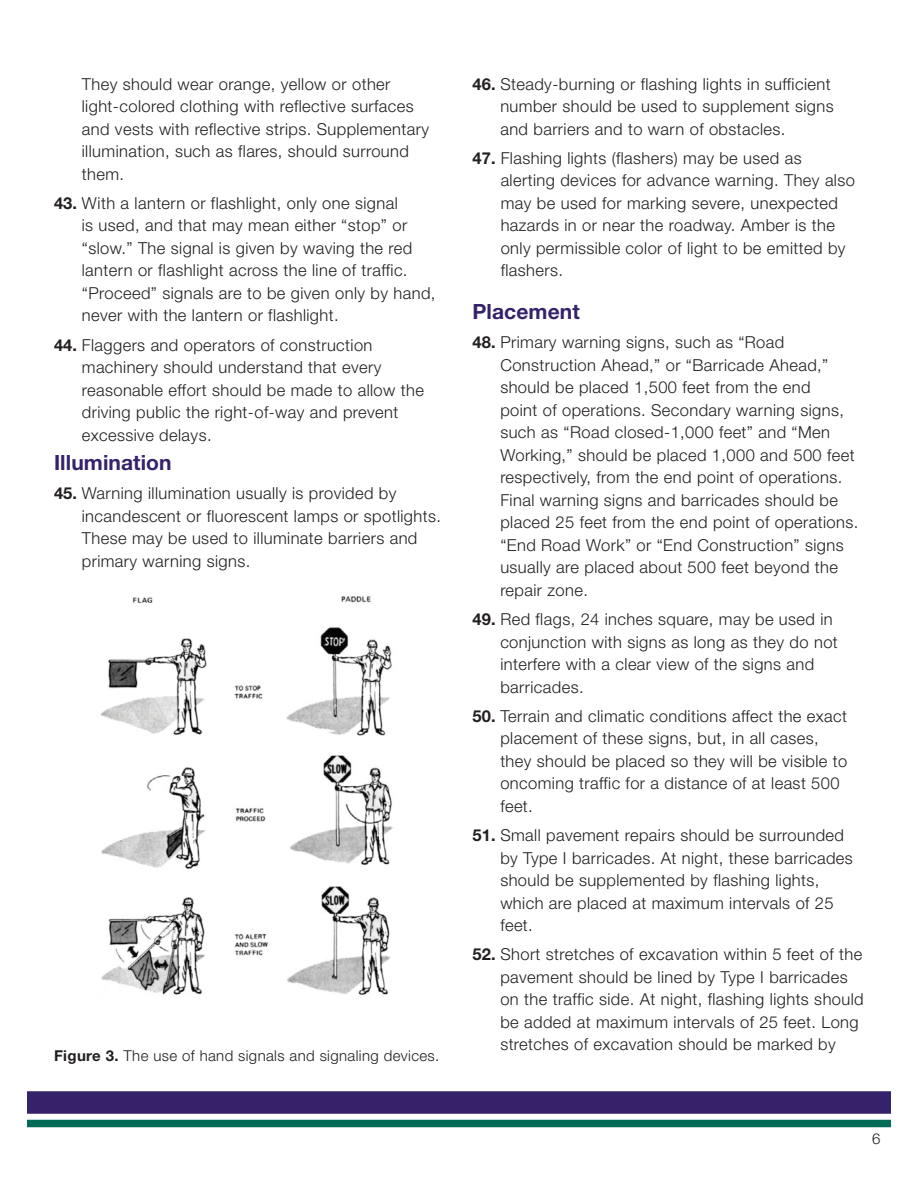
<style>
.page{position:relative;width:918px;height:1188px;background:#fff}
.page>*{position:absolute;margin:0;border:0;box-sizing:border-box;transform-origin:0 0}
.t1{font:700 21px "Helvetica Neue LT Std";letter-spacing:.005em;color:#36226a}
.t2{font:300 16.5px/22.5px "Helvetica Neue LT Std";letter-spacing:.025em;color:#231f20}
.t3{font:300 15px "Helvetica Neue LT Std";letter-spacing:.025em;color:#231f20}
.s1{font-weight:700}
</style>
<div class="page">
<div style="left:27px;top:1091px;width:864px;height:23px;background:#36226a"></div>
<div style="left:27px;top:1120px;width:864px;height:7px;background:#006c55"></div>
<img style="left:100px;top:596px;width:294px;height:399px">
<p class="t2" style="left:82px;top:72px;width:349px">They should wear orange, yellow or other light-colored clothing with reflective surfaces and vests with reflective strips. Supplementary illumination, such as flares, should surround them.</p>
<p class="t2" style="left:82px;top:191px;width:355px;text-indent:-28px"><span class="s1">43.</span> With a lantern or flashlight, only one signal<br>is used, and that may mean either “stop” or “slow.” The signal is given by waving the red lantern or flashlight across the line of traffic. “Proceed” signals are to be given only by hand, never with the lantern or flashlight.</p>
<p class="t2" style="left:82px;top:333px;width:344px;text-indent:-28px"><span class="s1">44.</span> Flaggers and operators of construction machinery should understand that every reasonable effort should be made to allow the driving public the right-of-way and prevent excessive delays.</p>
<p class="t1" style="left:54px;top:449px;width:119px">Illumination</p>
<p class="t2" style="left:82px;top:482px;width:361px;text-indent:-28px"><span class="s1">45.</span> Warning illumination usually is provided by incandescent or fluorescent lamps or spotlights.<br>These may be used to illuminate barriers and primary warning signs.</p>
<p class="t3" style="left:54px;top:1046px;width:387px"><span class="s1">Figure 3.</span> The use of hand signals and signaling devices.</p>
<p class="t2" style="left:500px;top:72px;width:335px;text-indent:-28px"><span class="s1">46.</span> Steady-burning or flashing lights in sufficient number should be used to supplement signs and barriers and to warn of obstacles.</p>
<p class="t2" style="left:501px;top:146px;width:356px;text-indent:-28px"><span class="s1">47.</span> Flashing lights (flashers) may be used as alerting devices for advance warning. They also may be used for marking severe, unexpected hazards in or near the roadway. Amber is the only permissible color of light to be emitted by flashers.</p>
<p class="t1" style="left:472px;top:299px;width:109px">Placement</p>
<p class="t2" style="left:500px;top:331px;width:360px;text-indent:-28px"><span class="s1">48.</span> Primary warning signs, such as “Road Construction Ahead,” or “Barricade Ahead,” should be placed 1,500 feet from the end<br>point of operations. Secondary warning signs, such as “Road closed-1,000 feet” and “Men Working,” should be placed 1,000 and 500 feet respectively, from the end point of operations.<br>Final warning signs and barricades should be placed 25 feet from the end point of operations. “End Road Work” or “End Construction” signs usually are placed about 500 feet beyond the repair zone.</p>
<p class="t2" style="left:500px;top:608px;width:339px;text-indent:-28px"><span class="s1">49.</span> Red flags, 24 inches square, may be used in conjunction with signs as long as they do not interfere with a clear view of the signs and barricades.</p>
<p class="t2" style="left:500px;top:704px;width:348px;text-indent:-28px"><span class="s1">50.</span> Terrain and climatic conditions affect the exact placement of these signs, but, in all cases, they should be placed so they will be visible to oncoming traffic for a distance of at least 500 feet.</p>
<p class="t2" style="left:500px;top:824px;width:354px;text-indent:-28px"><span class="s1">51.</span> Small pavement repairs should be surrounded by Type I barricades. At night, these barricades should be supplemented by flashing lights, which are placed at maximum intervals of 25 feet.</p>
<p class="t2" style="left:500px;top:943px;width:365px;text-indent:-28px"><span class="s1">52.</span> Short stretches of excavation within 5 feet of the pavement should be lined by Type I barricades on the traffic side. At night, flashing lights should be added at maximum intervals of 25 feet. Long stretches of excavation should be marked by</p>
<p class="t3" style="left:872px;top:1130px;width:10px">6</p>
</div>
